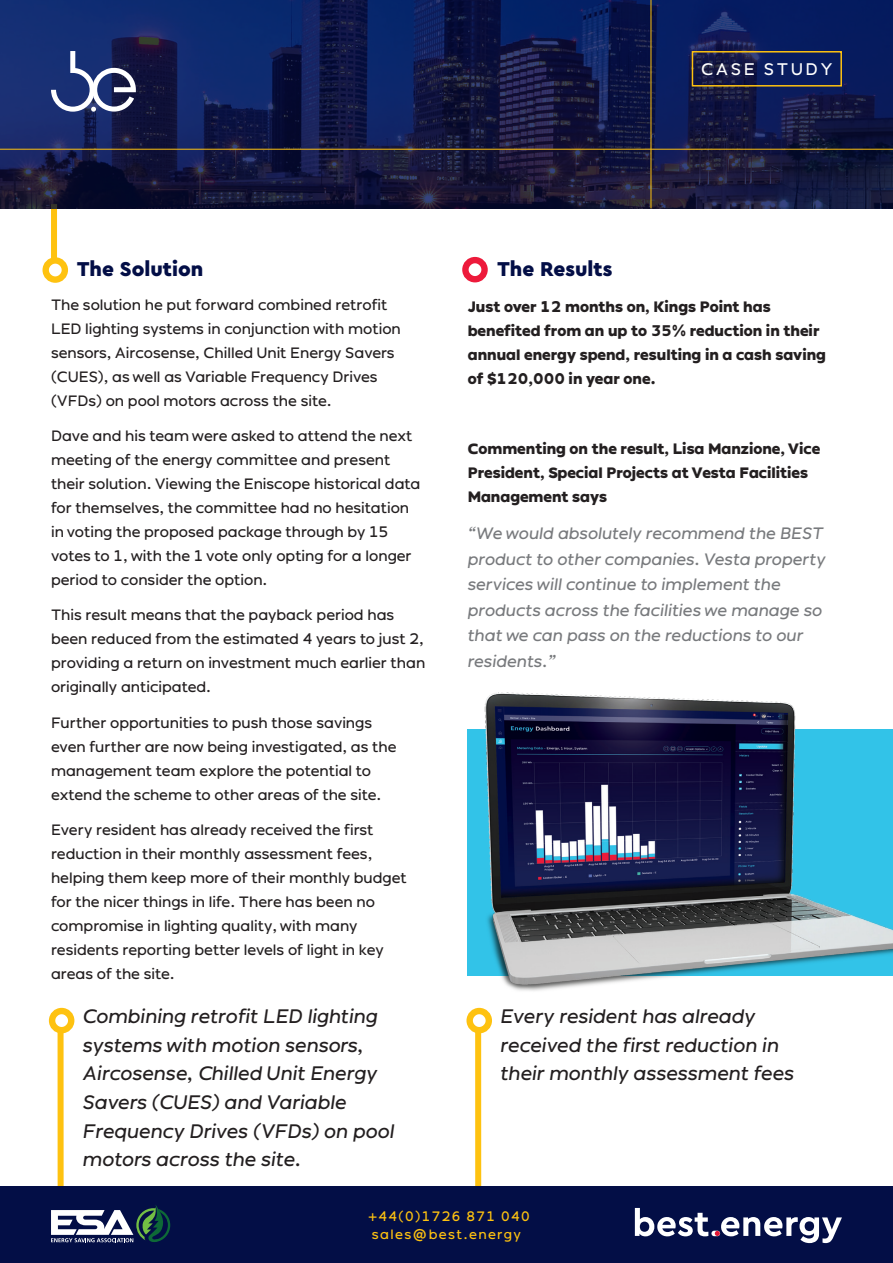
<style>
.page{position:relative;width:893px;height:1263px;background:#fff}
.page>*{position:absolute;margin:0;border:0;box-sizing:border-box;transform-origin:0 0}
.t1{font:900 21px "Cera Pro";color:#030e46}
.t2{font:italic 19.5px/28.5px "Ondo";color:#231f20}
.t3{font:16.8px "Ondo";letter-spacing:.15em;color:#fff}
.t4{font:italic 16.5px/25.5px "Ondo";color:#787a7d}
.t5{font:15px/24px "Ondo";color:#231f20}
.t6{font:700 15px/24px "Ondo";color:#231f20}
.t7{font:13.5px/18px "Ondo";letter-spacing:.1em;color:#fec210}
</style>
<div class="page">
<div style="left:475px;top:1014px;width:6px;height:179px;background:#fec210"></div>
<div style="left:58px;top:1014px;width:6px;height:179px;background:#fec210"></div>
<svg style="left:470px;top:1011px;width:19px;height:19px"></svg>
<div style="left:466px;top:1008px;width:26px;height:25px;border:6px solid #fec210;border-radius:50%"></div>
<div style="left:52px;top:1011px;width:19px;height:19px;background:#fff;border-radius:50%"></div>
<div style="left:49px;top:1008px;width:25px;height:25px;border:6px solid #fec210;border-radius:50%"></div>
<div style="left:51px;top:204px;width:6px;height:55px;background:#fec210"></div>
<svg style="left:46px;top:260px;width:19px;height:20px"></svg>
<div style="left:43px;top:257px;width:25px;height:26px;border:6px solid #fec210;border-radius:50%"></div>
<svg style="left:0;top:0;width:893px;height:208px;background:#121c4c"></svg>
<hr style="left:0;top:149px;width:893px;height:1px;background:#fec210">
<hr style="left:651px;top:0;width:1px;height:208px;background:#fec210">
<div style="left:692px;top:51px;width:150px;height:36px;border:2px solid #fec210"></div>
<svg style="left:51px;top:51px;width:85px;height:61px"></svg>
<div style="left:0;top:1186px;width:893px;height:77px;background:#030e46"></div>
<svg style="left:635px;top:1208px;width:73px;height:28px"></svg>
<div style="left:711px;top:1231px;width:9px;height:5px;background:#fff;border-radius:3px"></div>
<svg style="left:715px;top:1217px;width:127px;height:26px"></svg>
<svg style="left:51px;top:1205px;width:119px;height:37px"></svg>
<svg style="left:465px;top:260px;width:20px;height:19px"></svg>
<div style="left:462px;top:257px;width:26px;height:25px;border:6px solid #ed1a3b;border-radius:50%"></div>
<img style="left:466px;top:692px;width:427px;height:332px">
<p class="t3" style="left:701px;top:60px;width:133px">CASE STUDY</p>
<p class="t1" style="left:77px;top:255px;width:128px">The Solution</p>
<p class="t1" style="left:497px;top:255px;width:116px">The Results</p>
<p class="t6" style="left:468px;top:294px;width:360px">Just over 12 months on, Kings Point has benefited from an up to 35% reduction in their annual energy spend, resulting in a cash saving of $120,000 in year one.</p>
<p class="t5" style="left:51px;top:292px;width:351px">The solution he put forward combined retrofit LED lighting systems in conjunction with motion sensors, Aircosense, Chilled Unit Energy Savers (CUES), as well as Variable Frequency Drives (VFDs) on pool motors across the site.</p>
<p class="t5" style="left:51px;top:424px;width:371px">Dave and his team were asked to attend the next meeting of the energy committee and present their solution. Viewing the Eniscope historical data for themselves, the committee had no hesitation in voting the proposed package through by 15 votes to 1, with the 1 vote only opting for a longer period to consider the option.</p>
<p class="t5" style="left:51px;top:603px;width:376px">This result means that the payback period has been reduced from the estimated 4 years to just 2, providing a return on investment much earlier than originally anticipated.</p>
<p class="t5" style="left:51px;top:710px;width:347px">Further opportunities to push those savings even further are now being investigated, as the management team explore the potential to extend the scheme to other areas of the site.</p>
<p class="t5" style="left:51px;top:817px;width:357px">Every resident has already received the first reduction in their monthly assessment fees, helping them keep more of their monthly budget for the nicer things in life. There has been no compromise in lighting quality, with many residents reporting better levels of light in key areas of the site.</p>
<p class="t6" style="left:468px;top:437px;width:354px">Commenting on the result, Lisa Manzione, Vice<br>President, Special Projects at Vesta Facilities<br>Management says</p>
<p class="t4" style="left:468px;top:520px;width:359px">“We would absolutely recommend the BEST product to other companies. Vesta property services will continue to implement the products across the facilities we manage so that we can pass on the reductions to our residents.”</p>
<p class="t2" style="left:83px;top:1002px;width:313px">Combining retrofit LED lighting systems with motion sensors,<br>Aircosense, Chilled Unit Energy<br>Savers (CUES) and Variable<br>Frequency Drives (VFDs) on pool motors across the site.</p>
<p class="t2" style="left:500px;top:1002px;width:295px">Every resident has already received the first reduction in their monthly assessment fees</p>
<p class="t7" style="left:368px;top:1207px;width:163px">+44(0)1726 871 040 sales@best.energy</p>
</div>
